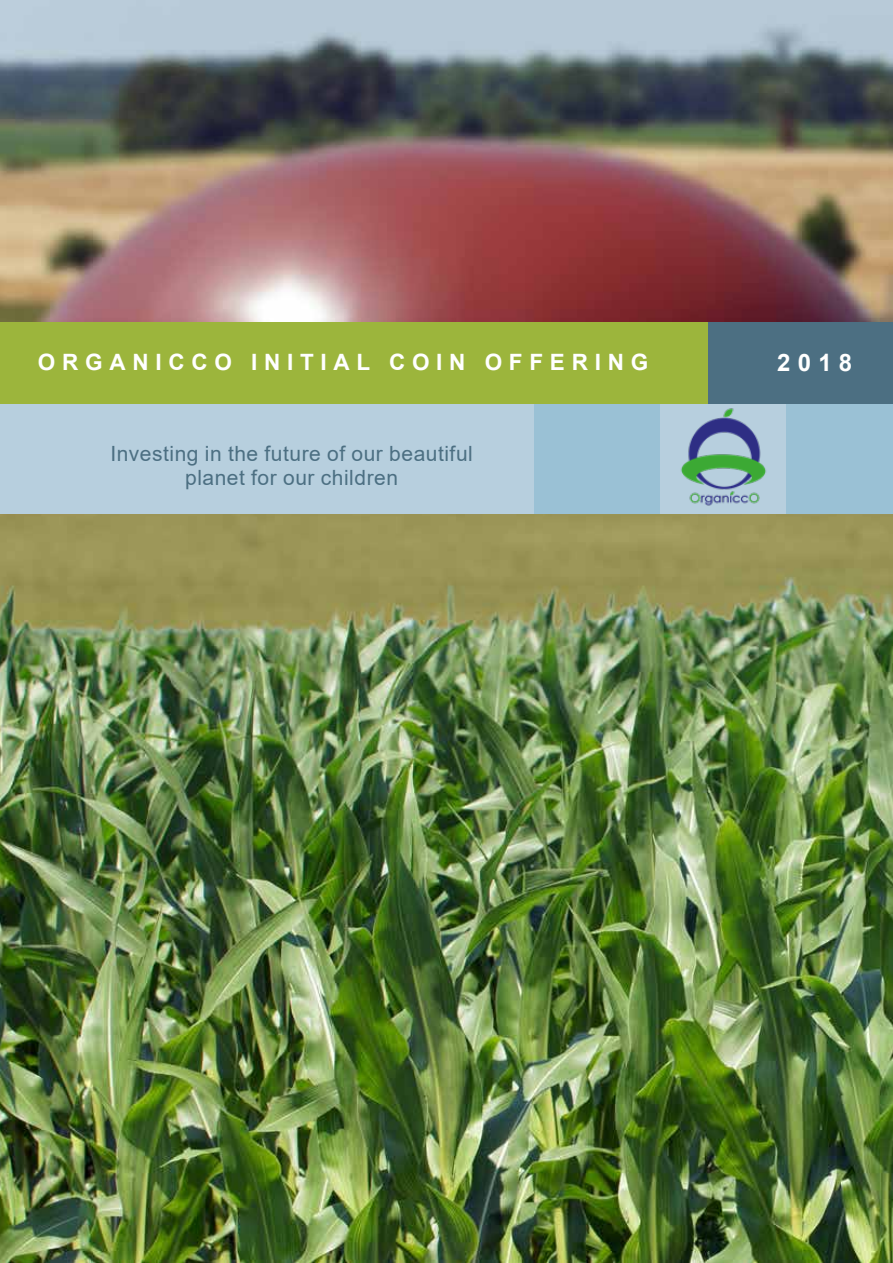
<style>
.page{position:relative;width:893px;height:1263px;background:#fff}
.page>*{position:absolute;margin:0;border:0;box-sizing:border-box;transform-origin:0 0}
.t1{font:700 24px "Arial";color:#fff}
.t2{font:700 22.5px "Arial";letter-spacing:.3em;color:#fff}
.t3{font:21px/24.8px "Arial";letter-spacing:.025em;color:#4c6f82;text-align:center}
</style>
<div class="page">
<img style="left:0;top:0;width:893px;height:1263px">
<div style="left:0;top:404px;width:534px;height:109px;background:#b7cfde"></div>
<div style="left:0;top:323px;width:714px;height:81px;background:#9cb53c"></div>
<div style="left:708px;top:323px;width:185px;height:81px;background:#4c6f82"></div>
<div style="left:534px;top:404px;width:126px;height:109px;background:#9ac1d5"></div>
<div style="left:660px;top:404px;width:126px;height:109px;background:#b7cfde"></div>
<img style="left:681px;top:408px;width:85px;height:98px">
<div style="left:786px;top:404px;width:107px;height:109px;background:#9ac1d5"></div>
<p class="t2" style="left:38px;top:346px;width:612px">ORGANICCO INITIAL COIN OFFERING</p>
<p class="t3" style="left:110px;top:441px;width:364px">Investing in the future of our beautiful planet for our children</p>
<p class="t1" style="left:777px;top:345px;width:76px">2018</p>
</div>
